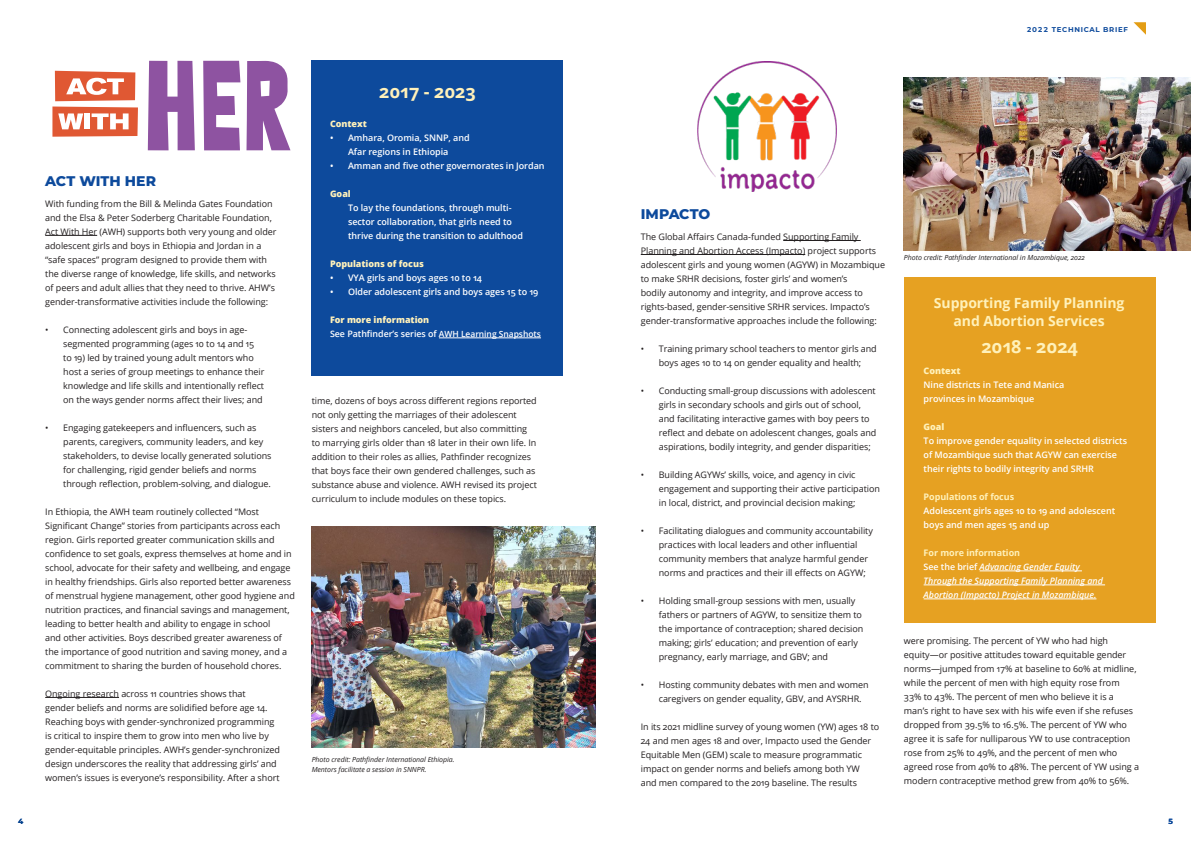
<style>
.page{position:relative;width:1191px;height:842px;background:#fff}
.page>*{position:absolute;margin:0;border:0;box-sizing:border-box;transform-origin:0 0}
.Body_Text{font:700 18px "Open Sans";letter-spacing:-.005em;color:#fff1ba}
.Body_Text-2{font:700 14px/18px "Open Sans";letter-spacing:-.005em;color:#fff1ba;text-align:center}
.A-Head{font:800 14px "Montserrat";letter-spacing:-.005em;color:#0d4a9c}
.Body_Text-3{font:9px/14px "Open Sans";letter-spacing:-.005em;color:#231f20}
.Body_Text-4{font:600 9px/14px "Open Sans";letter-spacing:-.005em;color:#fff}
.Body_Text-5{font:800 9px "Open Sans";letter-spacing:-.005em;color:#fff1ba}
.Body_Text-6{font:700 9px "Open Sans";letter-spacing:-.005em;color:#fff1ba}
.Body_Text-7{font:italic 600 8.9px/14px "Open Sans";letter-spacing:-.005em;color:#fff}
.Body_Text-8{font:600 8.9px "Open Sans";letter-spacing:-.005em;color:#fff}
.t1{font:700 7.5px "Montserrat";color:#0d4a9c}
.Body_Text-9{font:italic 7px/10px "Open Sans";letter-spacing:-.005em;color:#231f20}
.Running_Header_-_Pos{font:700 7px "Montserrat";letter-spacing:.1em;color:#0d4a9c}
.s1{font-size:8.5px}
.s2{font-style:normal}
</style>
<div class="page">
<hr style="left:783px;top:240px;width:77px;height:1px;background:#231f20">
<hr style="left:641px;top:254px;width:164px;height:1px;background:#231f20">
<img style="left:904px;top:78px;width:287px;height:172px">
<img style="left:312px;top:526px;width:283px;height:221px">
<svg style="left:203px;top:61px;width:37px;height:89px"></svg>
<svg style="left:148px;top:61px;width:47px;height:89px"></svg>
<svg style="left:52px;top:71px;width:86px;height:66px"></svg>
<svg style="left:246px;top:61px;width:44px;height:89px"></svg>
<div style="left:312px;top:61px;width:251px;height:315px;background:#0d4a9c"></div>
<hr style="left:439px;top:338px;width:102px;height:1px;background:#fff">
<div style="left:904px;top:277px;width:251px;height:346px;background:#e6a122"></div>
<hr style="left:979px;top:571px;width:103px;height:1px;background:#fff">
<hr style="left:923px;top:585px;width:182px;height:1px;background:#fff">
<hr style="left:923px;top:599px;width:173px;height:1px;background:#fff">
<svg style="left:1133px;top:22px;width:13px;height:13px"></svg>
<hr style="left:45px;top:235px;width:52px;height:1px;background:#231f20">
<hr style="left:45px;top:697px;width:74px;height:1px;background:#231f20">
<img style="left:697px;top:62px;width:139px;height:129px">
<p class="A-Head" style="left:45px;top:170px;width:112px">ACT WITH HER</p>
<p class="Body_Text-3" style="left:45px;top:196px;width:233px">With funding from the Bill &amp; Melinda Gates Foundation and the Elsa &amp; Peter Soderberg Charitable Foundation, Act With Her (AWH) supports both very young and older adolescent girls and boys in Ethiopia and Jordan in a “safe spaces” program designed to provide them with the diverse range of knowledge, life skills, and networks of peers and adult allies that they need to thrive. AHW’s gender-transformative activities include the following:</p>
<p class="Body_Text-3" style="left:63px;top:322px;width:203px;text-indent:-18px">• Connecting adolescent girls and boys in age&shy;segmented programming (ages 10 to 14 and 15 to 19) led by trained young adult mentors who host a series of group meetings to enhance their knowledge and life skills and intentionally reflect on the ways gender norms affect their lives; and</p>
<p class="Body_Text-3" style="left:63px;top:420px;width:210px;text-indent:-18px">• Engaging gatekeepers and influencers, such as parents, caregivers, community leaders, and key stakeholders, to devise locally generated solutions for challenging, rigid gender beliefs and norms through reflection, problem-solving, and dialogue.</p>
<p class="Body_Text-3" style="left:45px;top:504px;width:251px">In Ethiopia, the AWH team routinely collected “Most Significant Change” stories from participants across each region. Girls reported greater communication skills and confidence to set goals, express themselves at home and in school, advocate for their safety and wellbeing, and engage in healthy friendships. Girls also reported better awareness of menstrual hygiene management, other good hygiene and nutrition practices, and financial savings and management, leading to better health and ability to engage in school<br>and other activities. Boys described greater awareness of the importance of good nutrition and saving money, and a commitment to sharing the burden of household chores.</p>
<p class="Body_Text-3" style="left:45px;top:686px;width:236px">Ongoing research across 11 countries shows that<br>gender beliefs and norms are solidified before age 14.<br>Reaching boys with gender-synchronized programming is critical to inspire them to grow into men who live by gender-equitable principles. AWH’s gender-synchronized design underscores the reality that addressing girls’ and women’s issues is everyone’s responsibility. After a short</p>
<p class="Body_Text" style="left:379px;top:78px;width:98px">2017 - 2023</p>
<p class="Body_Text-5" style="left:330px;top:117px;width:38px">Context</p>
<p class="Body_Text-4" style="left:330px;top:131px;width:141px;text-align:center">• Amhara, Oromia, SNNP, and<br>Afar regions in Ethiopia</p>
<p class="Body_Text-4" style="left:330px;top:159px;width:216px">• Amman and five other governorates in Jordan</p>
<p class="Body_Text-5" style="left:330px;top:187px;width:22px">Goal</p>
<p class="Body_Text-4" style="left:348px;top:201px;width:176px">To lay the foundations, through multi&shy;sector collaboration, that girls need to thrive during the transition to adulthood</p>
<p class="Body_Text-5" style="left:330px;top:257px;width:95px">Populations of focus</p>
<p class="Body_Text-4" style="left:330px;top:271px;width:153px">• VYA girls and boys ages 10 to 14</p>
<p class="Body_Text-4" style="left:330px;top:285px;width:210px">• Older adolescent girls and boys ages 15 to 19</p>
<p class="Body_Text-5" style="left:330px;top:313px;width:101px">For more information</p>
<p class="Body_Text-8" style="left:330px;top:328px;width:212px">See Pathfinder’s series of <span class="s1">AWH Learning Snapshots</span></p>
<p class="Body_Text-3" style="left:312px;top:393px;width:227px">time, dozens of boys across different regions reported not only getting the marriages of their adolescent sisters and neighbors canceled, but also committing to marrying girls older than 18 later in their own life. In addition to their roles as allies, Pathfinder recognizes that boys face their own gendered challenges, such as substance abuse and violence. AWH revised its project curriculum to include modules on these topics.</p>
<p class="Body_Text-9" style="left:312px;top:755px;width:144px">Photo credit: Pathfinder International Ethiopia.<br>Mentors facilitate a session in SNNPR.</p>
<p class="Running_Header_-_Pos" style="left:1026px;top:24px;width:103px">2022 TECHNICAL BRIEF</p>
<p class="A-Head" style="left:641px;top:204px;width:71px">IMPACTO</p>
<p class="Body_Text-3" style="left:641px;top:229px;width:246px">The Global Affairs Canada-funded Supporting Family Planning and Abortion Access (Impacto) project supports adolescent girls and young women (AGYW) in Mozambique to make SRHR decisions, foster girls’ and women’s<br>bodily autonomy and integrity, and improve access to rights-based, gender-sensitive SRHR services. Impacto’s gender-transformative approaches include the following:</p>
<p class="Body_Text-3" style="left:641px;top:341px;width:237px;text-align:center">• Training primary school teachers to mentor girls and boys ages 10 to 14 on gender equality and health;</p>
<p class="Body_Text-3" style="left:659px;top:383px;width:219px;text-indent:-18px">• Conducting small-group discussions with adolescent girls in secondary schools and girls out of school, and facilitating interactive games with boy peers to reflect and debate on adolescent changes, goals and aspirations, bodily integrity, and gender disparities;</p>
<p class="Body_Text-3" style="left:659px;top:467px;width:223px;text-indent:-18px">• Building AGYWs’ skills, voice, and agency in civic engagement and supporting their active participation in local, district, and provincial decision making;</p>
<p class="Body_Text-3" style="left:659px;top:523px;width:216px;text-indent:-18px">• Facilitating dialogues and community accountability practices with local leaders and other influential community members that analyze harmful gender norms and practices and their ill effects on AGYW;</p>
<p class="Body_Text-3" style="left:659px;top:593px;width:206px;text-indent:-18px">• Holding small-group sessions with men, usually fathers or partners of AGYW, to sensitize them to the importance of contraception; shared decision making; girls’ education; and prevention of early pregnancy, early marriage, and GBV; and</p>
<p class="Body_Text-3" style="left:659px;top:677px;width:211px;text-indent:-18px">• Hosting community debates with men and women caregivers on gender equality, GBV, and AYSRHR.</p>
<p class="Body_Text-3" style="left:641px;top:719px;width:240px">In its 2021 midline survey of young women (YW) ages 18 to 24 and men ages 18 and over, Impacto used the Gender Equitable Men (GEM) scale to measure programmatic impact on gender norms and beliefs among both YW<br>and men compared to the 2019 baseline. The results</p>
<p class="Body_Text-9" style="left:904px;top:253px;width:182px">Photo credit: Pathfinder International in Mozambique, 2022</p>
<p class="Body_Text-2" style="left:934px;top:293px;width:192px">Supporting Family Planning and Abortion Services</p>
<p class="Body_Text" style="left:981px;top:334px;width:98px">2018 - 2024</p>
<p class="Body_Text-5" style="left:923px;top:364px;width:38px">Context</p>
<p class="Body_Text-4" style="left:923px;top:378px;width:142px">Nine districts in Tete and Manica provinces in Mozambique</p>
<p class="Body_Text-5" style="left:923px;top:420px;width:22px">Goal</p>
<p class="Body_Text-4" style="left:923px;top:434px;width:205px">To improve gender equality in selected districts of Mozambique such that AGYW can exercise their rights to bodily integrity and SRHR</p>
<p class="Body_Text-6" style="left:923px;top:491px;width:92px">Populations of focus</p>
<p class="Body_Text-4" style="left:923px;top:504px;width:193px">Adolescent girls ages 10 to 19 and adolescent boys and men ages 15 and up</p>
<p class="Body_Text-6" style="left:923px;top:547px;width:98px">For more information</p>
<p class="Body_Text-7" style="left:923px;top:560px;width:181px"><span class="s2">See the brief</span> Advancing Gender Equity<br>Through the Supporting Family Planning and<br>Abortion (Impacto) Project in Mozambique.</p>
<p class="Body_Text-3" style="left:904px;top:633px;width:237px">were promising. The percent of YW who had high equity—or positive attitudes toward equitable gender norms—jumped from 17% at baseline to 60% at midline, while the percent of men with high equity rose from 33% to 43%. The percent of men who believe it is a man’s right to have sex with his wife even if she refuses dropped from 39.5% to 16.5%. The percent of YW who agree it is safe for nulliparous YW to use contraception rose from 25% to 49%, and the percent of men who agreed rose from 40% to 48%. The percent of YW using a modern contraceptive method grew from 40% to 56%.</p>
<p class="t1" style="left:18px;top:816px;width:7px">4</p>
<p class="t1" style="left:1168px;top:816px;width:6px">5</p>
</div>
